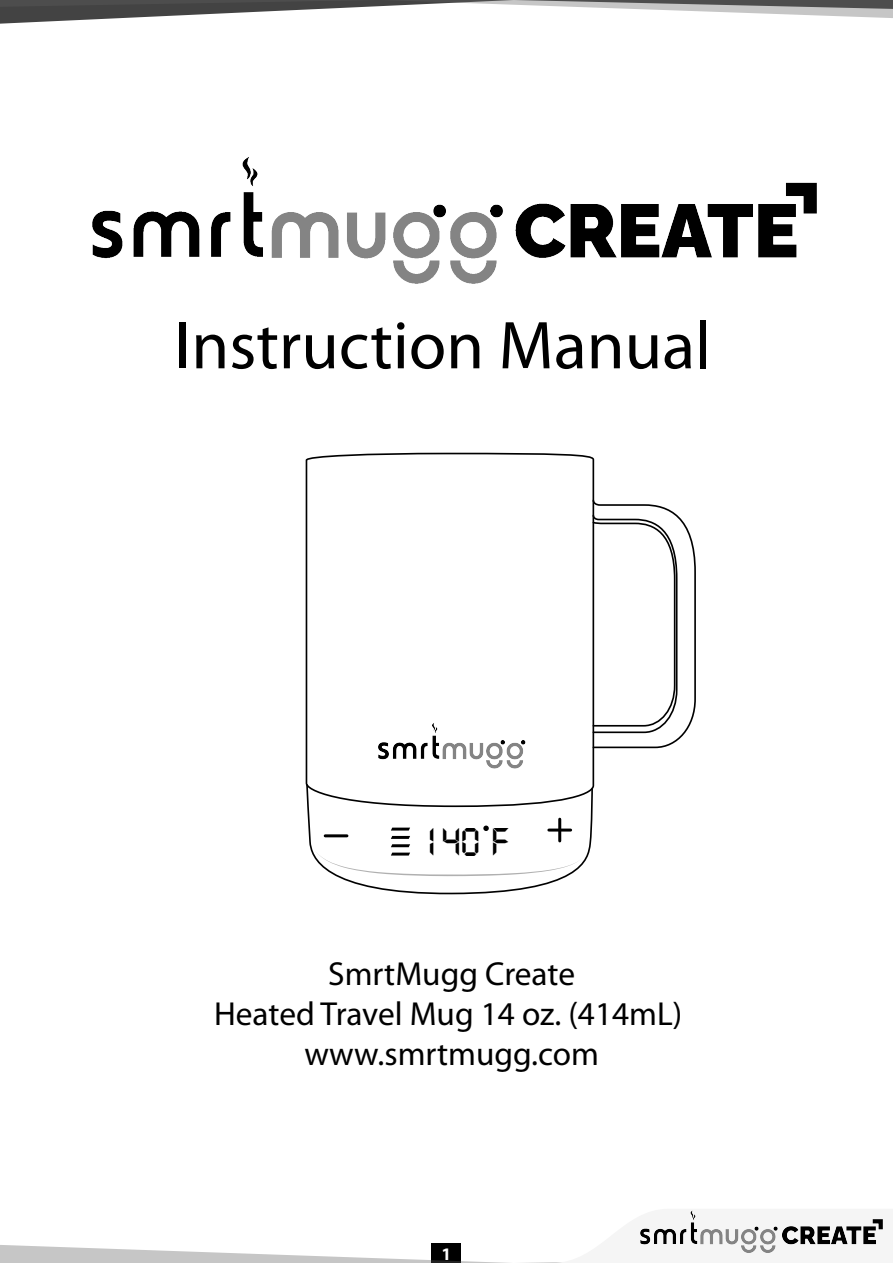
<style>
.page{position:relative;width:893px;height:1263px;background:#fff}
.page>*{position:absolute;margin:0;border:0;box-sizing:border-box;transform-origin:0 0}
.t1{font:68.25px "Myriad Pro";color:#000}
.t2{font:39px "Digiface";color:#000}
.t3{font:33.3px/40px "Myriad Pro";color:#000;text-align:center}
.t4{font:700 17.7px "Myriad Pro";color:#fff}
</style>
<div class="page">
<img style="left:92px;top:157px;width:725px;height:127px">
<svg style="left:305px;top:452px;width:290px;height:335px"></svg>
<svg style="left:305px;top:783px;width:289px;height:112px"></svg>
<img style="left:372px;top:714px;width:155px;height:66px">
<svg style="left:592px;top:499px;width:104px;height:250px"></svg>
<svg style="left:0;top:0;width:893px;height:24px"></svg>
<svg style="left:0;top:1243px;width:563px;height:20px"></svg>
<img style="left:640px;top:1210px;width:243px;height:44px">
<h1 class="t1" style="left:174px;top:303px;width:538px">Instruction Manual</h1>
<p class="t2" style="left:422px;top:816px;width:88px">140 F</p>
<p class="t3" style="left:214px;top:953px;width:470px">SmrtMugg Create<br>Heated Travel Mug 14 oz. (414mL) www.smrtmugg.com</p>
<p class="t4" style="left:442px;top:1242px;width:11px">1</p>
</div>
